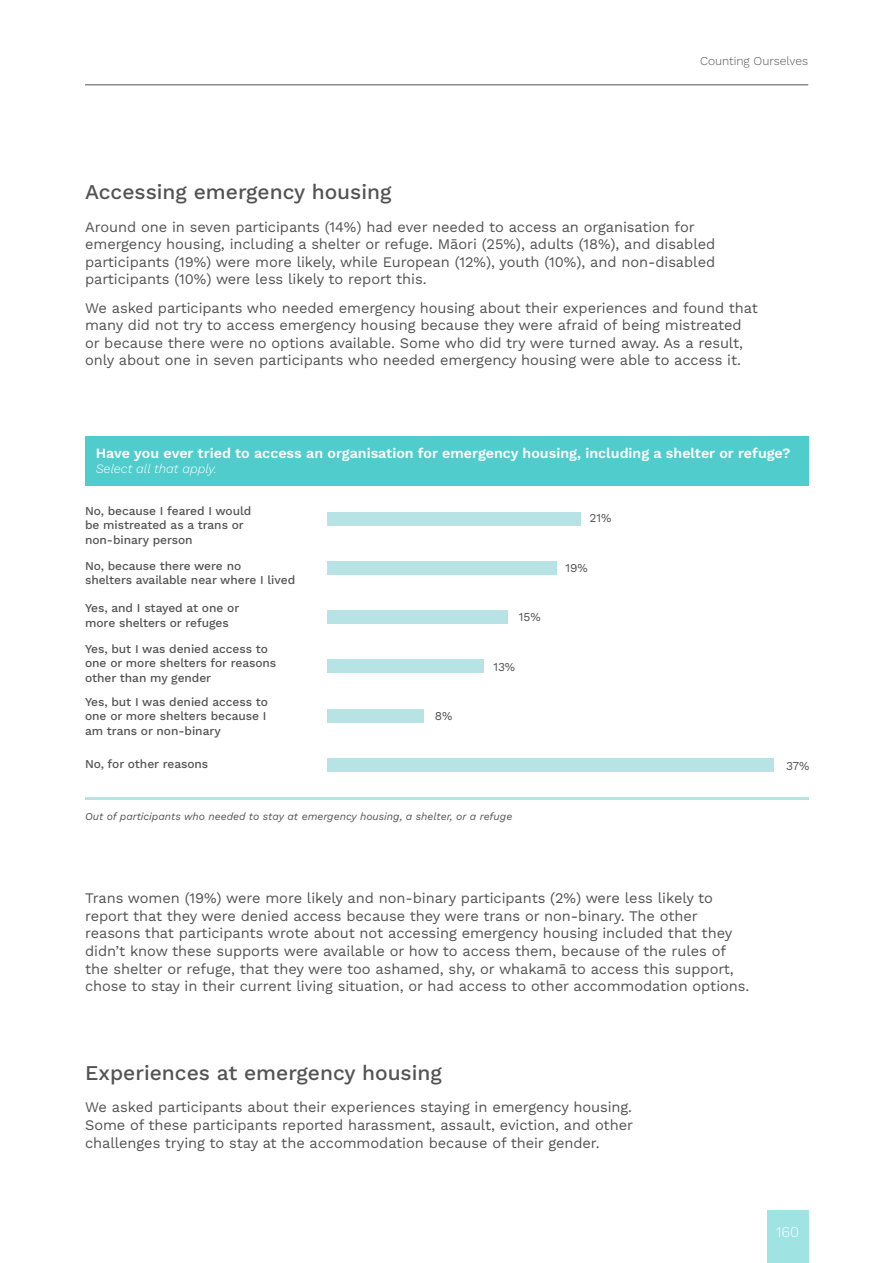
<style>
.page{position:relative;width:893px;height:1263px;background:#fff}
.page>*{position:absolute;margin:0;border:0;box-sizing:border-box;transform-origin:0 0}
.t1{font:500 21px "Work Sans";color:#535353}
.t2{font:300 15px "Work Sans";color:#fff}
.t3{font:14.7px/17.5px "Work Sans";letter-spacing:-.005em;color:#535353}
.t4{font:600 14.25px "Work Sans";color:#fff}
.t5{font:italic 300 12.75px "Work Sans";color:#fff}
.t6{font:500 12px/14.4px "Work Sans";letter-spacing:-.005em;color:#535353}
.t7{font:12px "Work Sans";letter-spacing:-.005em;color:#535353}
.t8{font:300 12px "Work Sans";color:#535353}
.t9{font:italic 10.5px "Work Sans";color:#535353}
</style>
<div class="page">
<div style="left:85px;top:436px;width:723px;height:49px;background:#50cccd"></div>
<hr style="left:85px;top:797px;width:723px;height:3px;background:#b7e3e4">
<div style="left:327px;top:512px;width:253px;height:14px;background:#b7e3e4"></div>
<div style="left:327px;top:561px;width:229px;height:14px;background:#b7e3e4"></div>
<div style="left:327px;top:610px;width:181px;height:14px;background:#b7e3e4"></div>
<div style="left:327px;top:660px;width:157px;height:13px;background:#b7e3e4"></div>
<div style="left:327px;top:709px;width:96px;height:14px;background:#b7e3e4"></div>
<div style="left:327px;top:758px;width:446px;height:14px;background:#b7e3e4"></div>
<div style="left:767px;top:1210px;width:41px;height:53px;background:#9fe3e3"></div>
<hr style="left:85px;top:85px;width:723px;height:1px;background:#535353">
<p class="t8" style="left:700px;top:54px;width:110px">Counting Ourselves</p>
<h1 class="t1" style="left:85px;top:180px;width:308px">Accessing emergency housing</h1>
<p class="t3" style="left:85px;top:218px;width:631px">Around one in seven participants (14%) had ever needed to access an organisation for emergency housing, including a shelter or refuge. Māori (25%), adults (18%), and disabled participants (19%) were more likely, while European (12%), youth (10%), and non-disabled participants (10%) were less likely to report this.</p>
<p class="t3" style="left:85px;top:299px;width:674px">We asked participants who needed emergency housing about their experiences and found that many did not try to access emergency housing because they were afraid of being mistreated or because there were no options available. Some who did try were turned away. As a result, only about one in seven participants who needed emergency housing were able to access it.</p>
<p class="t4" style="left:96px;top:445px;width:696px">Have you ever tried to access an organisation for emergency housing, including a shelter or refuge?</p>
<p class="t5" style="left:96px;top:461px;width:122px">Select all that apply.</p>
<p class="t7" style="left:589px;top:511px;width:23px">21%</p>
<p class="t6" style="left:85px;top:503px;width:168px">No, because I feared I would be mistreated as a trans or non-binary person</p>
<p class="t6" style="left:85px;top:558px;width:212px">No, because there were no<br>shelters available near where I lived</p>
<p class="t6" style="left:85px;top:601px;width:156px">Yes, and I stayed at one or more shelters or refuges</p>
<p class="t6" style="left:85px;top:642px;width:193px">Yes, but I was denied access to one or more shelters for reasons other than my gender</p>
<p class="t6" style="left:85px;top:695px;width:184px;text-align:justify">Yes, but I was denied access to one or more shelters because I am trans or non-binary</p>
<p class="t6" style="left:85px;top:757px;width:125px">No, for other reasons</p>
<p class="t7" style="left:565px;top:561px;width:24px">19%</p>
<p class="t7" style="left:519px;top:610px;width:23px">15%</p>
<p class="t7" style="left:493px;top:659px;width:23px">13%</p>
<p class="t7" style="left:435px;top:709px;width:19px">8%</p>
<p class="t7" style="left:786px;top:758px;width:25px">37%</p>
<p class="t9" style="left:85px;top:811px;width:429px">Out of participants who needed to stay at emergency housing, a shelter, or a refuge</p>
<p class="t3" style="left:85px;top:890px;width:665px">Trans women (19%) were more likely and non-binary participants (2%) were less likely to report that they were denied access because they were trans or non-binary. The other reasons that participants wrote about not accessing emergency housing included that they didn’t know these supports were available or how to access them, because of the rules of the shelter or refuge, that they were too ashamed, shy, or whakamā to access this support, chose to stay in their current living situation, or had access to other accommodation options.</p>
<h1 class="t1" style="left:85px;top:1061px;width:358px">Experiences at emergency housing</h1>
<p class="t3" style="left:85px;top:1099px;width:549px;text-align:justify">We asked participants about their experiences staying in emergency housing.<br>Some of these participants reported harassment, assault, eviction, and other challenges trying to stay at the accommodation because of their gender.</p>
<p class="t2" style="left:776px;top:1223px;width:25px">160</p>
</div>
